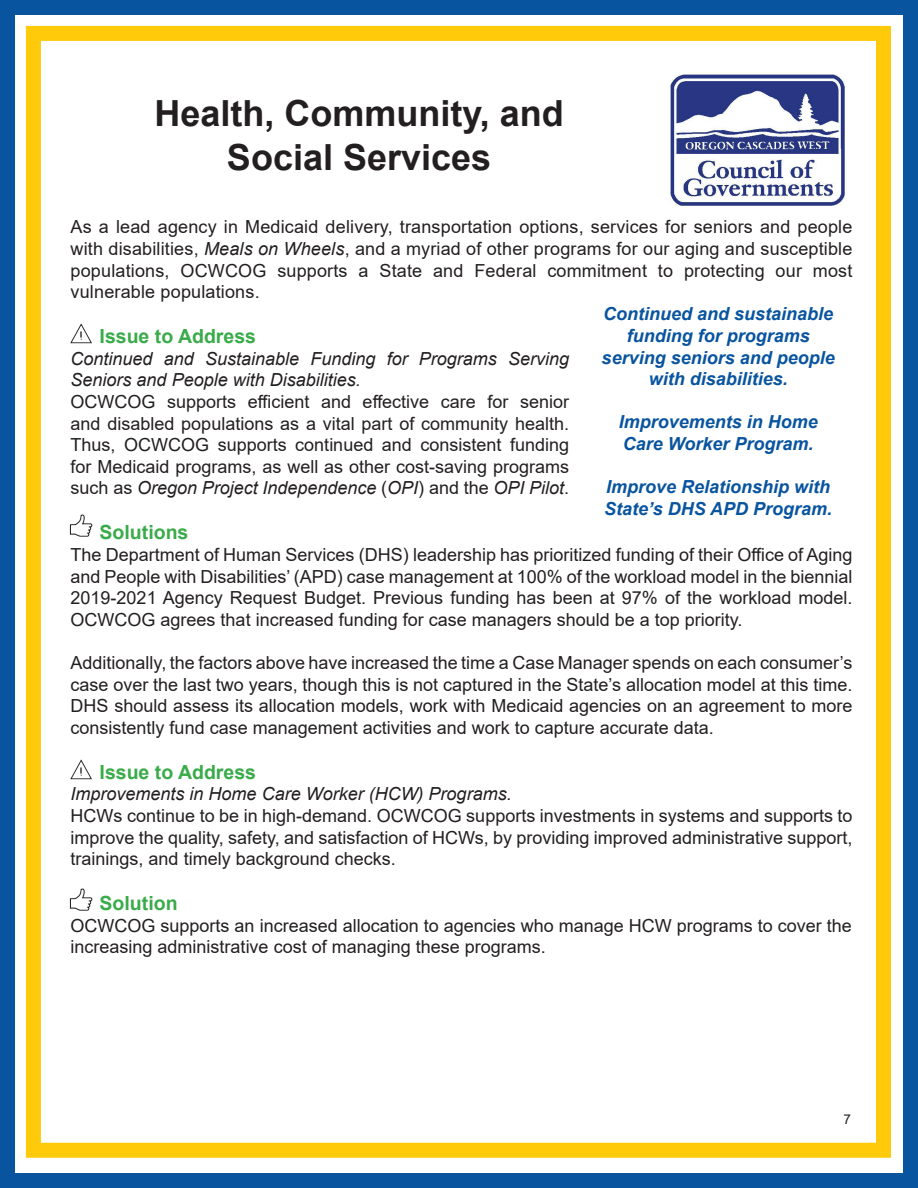
<style>
.page{position:relative;width:918px;height:1188px;background:#fff}
.page>*{position:absolute;margin:0;border:0;box-sizing:border-box;transform-origin:0 0}
.t1{font:700 36px/43.2px "Arial";color:#231f20;text-align:center}
.t2{font:700 19.5px "Arial";color:#39ab49}
.t3{font:18px/21.6px "Arial";color:#231f20;text-align:justify}
.t4{font:italic 700 18px/21.6px "Arial";color:#08549f}
.t5{font:italic 18px/21.6px "Arial";color:#231f20}
.t6{font:13.5px "Arial";color:#231f20}
.s1{font-style:italic}
</style>
<div class="page">
<div style="left:0;top:0;width:918px;height:1188px;background:#fff;border:15px solid #08549f"></div>
<div style="left:26px;top:26px;width:865px;height:1132px;border:15px solid #feca0a"></div>
<img style="left:670px;top:74px;width:175px;height:132px">
<img style="left:70px;top:323px;width:22px;height:21px">
<img style="left:69px;top:514px;width:24px;height:22px">
<img style="left:70px;top:759px;width:22px;height:21px">
<img style="left:69px;top:888px;width:24px;height:23px">
<h1 class="t1" style="left:154px;top:93px;width:411px">Health, Community, and<br>Social Services</h1>
<p class="t3" style="left:71px;top:216px;width:783px">As a lead agency in Medicaid delivery, transportation options, services for seniors and people with disabilities, <span class="s1">Meals on Wheels</span>, and a myriad of other programs for our aging and susceptible populations, OCWCOG supports a State and Federal commitment to protecting our most vulnerable populations.</p>
<p class="t2" style="left:100px;top:323px;width:158px">Issue to Address</p>
<p class="t5" style="left:71px;top:348px;width:500px">Continued and Sustainable Funding for Programs Serving<br>Seniors and People with Disabilities.</p>
<p class="t3" style="left:71px;top:391px;width:500px">OCWCOG supports efficient and effective care for senior and disabled populations as a vital part of community health.<br>Thus, OCWCOG supports continued and consistent funding for Medicaid programs, as well as other cost-saving programs such as <span class="s1">Oregon Project Independence</span> (<span class="s1">OPI</span>) and the <span class="s1">OPI Pilot</span>.</p>
<p class="t2" style="left:100px;top:519px;width:90px">Solutions</p>
<p class="t3" style="left:71px;top:544px;width:783px">The Department of Human Services (DHS) leadership has prioritized funding of their Office of Aging and People with Disabilities’ (APD) case management at 100% of the workload model in the biennial 2019-2021 Agency Request Budget. Previous funding has been at 97% of the workload model.<br>OCWCOG agrees that increased funding for case managers should be a top priority.</p>
<p class="t3" style="left:71px;top:652px;width:783px">Additionally, the factors above have increased the time a Case Manager spends on each consumer’s case over the last two years, though this is not captured in the State’s allocation model at this time.<br>DHS should assess its allocation models, work with Medicaid agencies on an agreement to more consistently fund case management activities and work to capture accurate data.</p>
<p class="t2" style="left:100px;top:758px;width:158px">Issue to Address</p>
<p class="t5" style="left:71px;top:784px;width:443px">Improvements in Home Care Worker (HCW) Programs.</p>
<p class="t3" style="left:71px;top:805px;width:783px">HCWs continue to be in high-demand. OCWCOG supports investments in systems and supports to improve the quality, safety, and satisfaction of HCWs, by providing improved administrative support, trainings, and timely background checks.</p>
<p class="t2" style="left:100px;top:890px;width:79px">Solution</p>
<p class="t3" style="left:71px;top:915px;width:783px">OCWCOG supports an increased allocation to agencies who manage HCW programs to cover the increasing administrative cost of managing these programs.</p>
<p class="t4" style="left:602px;top:304px;width:235px;text-align:center">Continued and sustainable funding for programs serving seniors and people with disabilities.</p>
<p class="t4" style="left:619px;top:412px;width:201px">Improvements in Home<br>Care Worker Program.</p>
<p class="t4" style="left:604px;top:477px;width:230px">Improve Relationship with<br>State’s DHS APD Program.</p>
<p class="t6" style="left:844px;top:1110px;width:9px">7</p>
</div>
